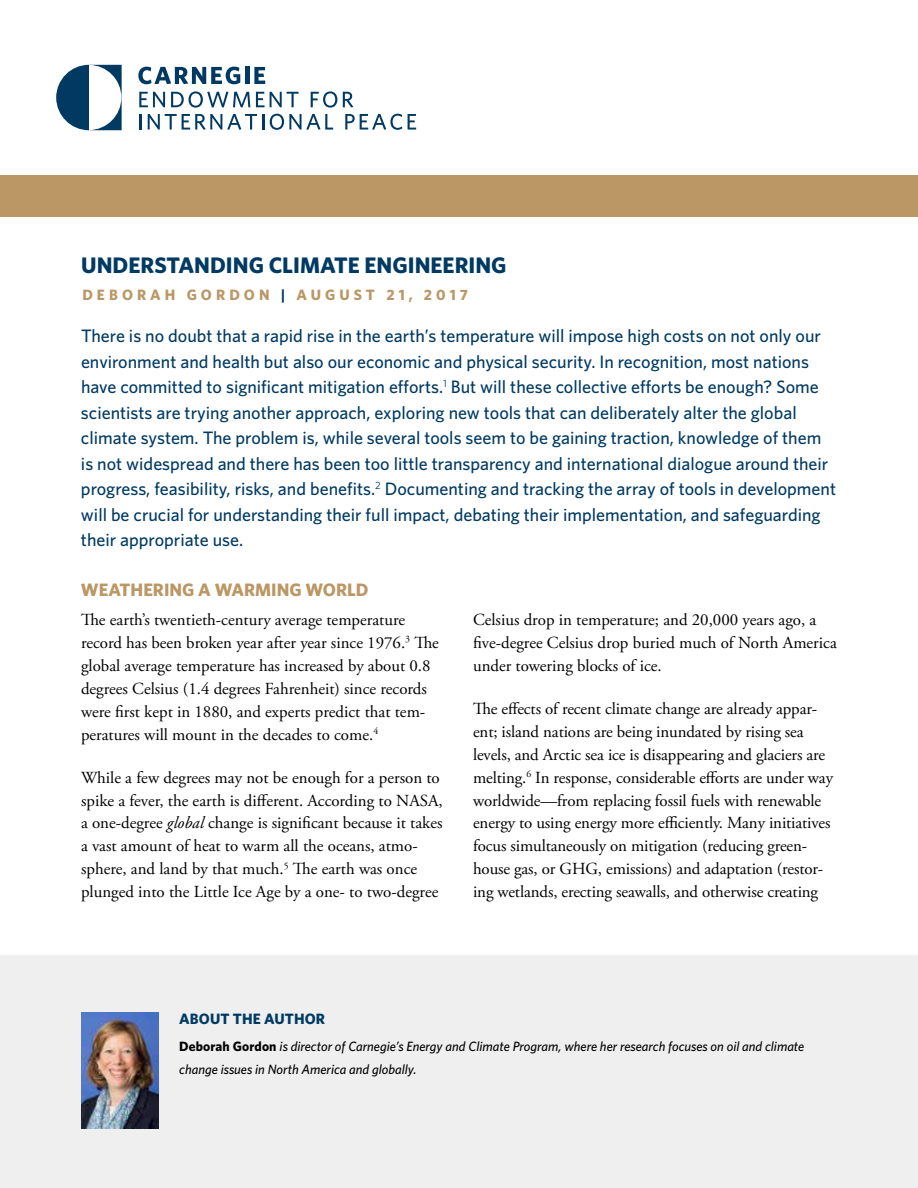
<style>
.page{position:relative;width:918px;height:1188px;background:#fff}
.page>*{position:absolute;margin:0;border:0;box-sizing:border-box;transform-origin:0 0}
.t1{font:700 22.5px "Whitney";color:#003a63}
.t2{font:500 18px/25.5px "Whitney";color:#003a63}
.t3{font:700 18px "Whitney";color:#ba9765}
.t4{font:16.8px/23px "Adobe Garamond Pro";color:#000}
.t5{font:700 15px "Whitney";letter-spacing:.27em;color:#ba9765}
.t6{font:700 15px "Whitney";letter-spacing:.01em;color:#003a63}
.t7{font:italic 500 13.5px/22.5px "Whitney";color:#000}
.s1{color:#003a63}
.s2{font-style:italic}
.s3{font-weight:700;font-style:normal}
</style>
<div class="page">
<div style="left:0;top:176px;width:918px;height:41px;background:#ba9764"></div>
<div style="left:0;top:956px;width:918px;height:232px;background:#efeff0"></div>
<svg style="left:138px;top:67px;width:102px;height:17px"></svg>
<hr style="left:245px;top:67px;width:4px;height:17px;background:#003a63">
<svg style="left:254px;top:67px;width:11px;height:17px"></svg>
<svg style="left:139px;top:92px;width:26px;height:15px"></svg>
<svg style="left:171px;top:91px;width:79px;height:17px"></svg>
<svg style="left:256px;top:92px;width:43px;height:15px"></svg>
<svg style="left:311px;top:91px;width:26px;height:17px"></svg>
<svg style="left:343px;top:92px;width:10px;height:15px"></svg>
<hr style="left:139px;top:114px;width:3px;height:16px;background:#003a63">
<svg style="left:148px;top:114px;width:116px;height:16px"></svg>
<svg style="left:270px;top:114px;width:63px;height:16px"></svg>
<svg style="left:345px;top:114px;width:57px;height:16px"></svg>
<svg style="left:408px;top:114px;width:8px;height:16px"></svg>
<svg style="left:56px;top:65px;width:66px;height:65px"></svg>
<img style="left:81px;top:1012px;width:78px;height:116px">
<h1 class="t1" style="left:81px;top:250px;width:427px">UNDERSTANDING CLIMATE ENGINEERING</h1>
<p class="t5" style="left:82px;top:285px;width:387px">DEBORAH GORDON <span class="s1">|</span> AUGUST 21, 2017</p>
<p class="t2" style="left:81px;top:323px;width:757px">There is no doubt that a rapid rise in the earth’s temperature will impose high costs on not only our environment and health but also our economic and physical security. In recognition, most nations have committed to significant mitigation efforts.<sup>1</sup> But will these collective efforts be enough? Some scientists are trying another approach, exploring new tools that can deliberately alter the global climate system. The problem is, while several tools seem to be gaining traction, knowledge of them is not widespread and there has been too little transparency and international dialogue around their progress, feasibility, risks, and benefits.<sup>2</sup> Documenting and tracking the array of tools in development will be crucial for understanding their full impact, debating their implementation, and safeguarding their appropriate use.</p>
<p class="t3" style="left:81px;top:577px;width:289px">WEATHERING A WARMING WORLD</p>
<p class="t4" style="left:81px;top:609px;width:360px">The earth’s twentieth-century average temperature record has been broken year after year since 1976.<sup>3</sup> The global average temperature has increased by about 0.8 degrees Celsius (1.4 degrees Fahrenheit) since records were first kept in 1880, and experts predict that tem&shy;peratures will mount in the decades to come.<sup>4</sup></p>
<p class="t4" style="left:81px;top:767px;width:363px">While a few degrees may not be enough for a person to spike a fever, the earth is different. According to NASA, a one-degree <span class="s2">global</span> change is significant because it takes a vast amount of heat to warm all the oceans, atmo&shy;sphere, and land by that much.<sup>5</sup> The earth was once plunged into the Little Ice Age by a one- to two-degree</p>
<p class="t4" style="left:473px;top:609px;width:365px">Celsius drop in temperature; and 20,000 years ago, a five-degree Celsius drop buried much of North America under towering blocks of ice.</p>
<p class="t4" style="left:473px;top:698px;width:362px">The effects of recent climate change are already appar&shy;ent; island nations are being inundated by rising sea levels, and Arctic sea ice is disappearing and glaciers are melting.<sup>6</sup> In response, considerable efforts are under way worldwide—from replacing fossil fuels with renewable energy to using energy more efficiently. Many initiatives focus simultaneously on mitigation (reducing green&shy;house gas, or GHG, emissions) and adaptation (restor&shy;ing wetlands, erecting seawalls, and otherwise creating</p>
<p class="t6" style="left:179px;top:1009px;width:147px">ABOUT THE AUTHOR</p>
<p class="t7" style="left:179px;top:1035px;width:627px"><span class="s3">Deborah Gordon</span> is director of Carnegie’s Energy and Climate Program, where her research focuses on oil and climate change issues in North America and globally.</p>
</div>
